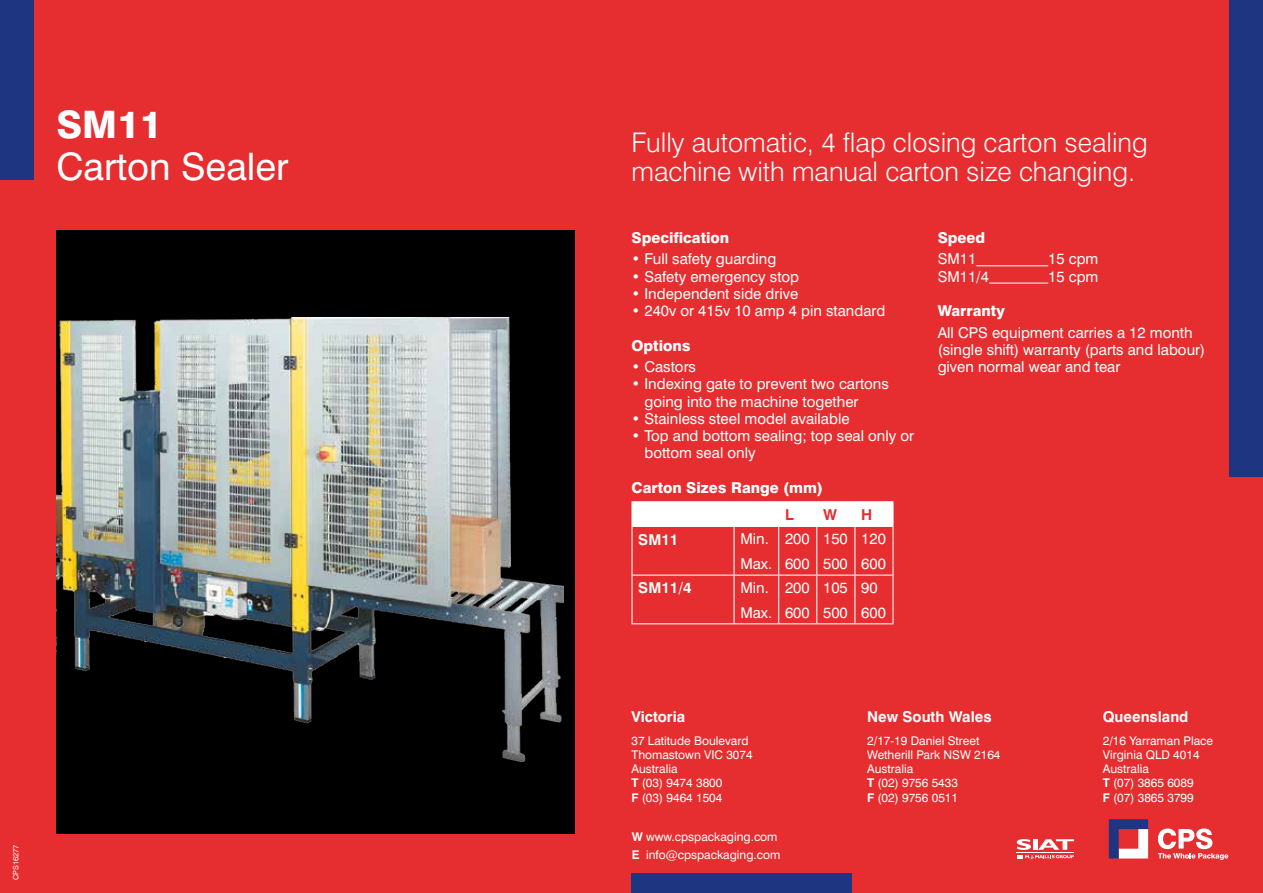
<style>
.page{position:relative;width:1263px;height:893px;background:#e62d2f}
.page>*{position:absolute;margin:0;border:0;box-sizing:border-box;transform-origin:0 0}
.t1{font:37.8px "Swiss 721 BT";color:#fff}
.t2{font:800 37.8px "Swiss 721 BT";color:#fff}
.t3{font:300 27px/29.2px "Swiss 721 BT";color:#fff}
.t4{font:15px/17.2px "Swiss 721 BT";color:#fff}
.t5{font:800 15px "Swiss 721 BT";color:#fff}
.t6{font:700 15px "Swiss 721 BT";color:#fff}
.t7{font:700 15px "Swiss 721 BT";color:#e62d2f}
.t8{font:12px/14.2px "Swiss 721 BT";color:#fff}
.t9{font:7.5px "Swiss 721 BT";color:#fff}
.s1{font-weight:700}
</style>
<div class="page">
<div style="left:0;top:0;width:34px;height:180px;background:#1e3582"></div>
<div style="left:1229px;top:0;width:34px;height:476px;background:#1e3582"></div>
<div style="left:631px;top:873px;width:221px;height:20px;background:#1e3582"></div>
<svg style="left:1158px;top:828px;width:70px;height:32px"></svg>
<svg style="left:1109px;top:819px;width:39px;height:39px"></svg>
<svg style="left:1017px;top:839px;width:57px;height:20px"></svg>
<div style="left:56px;top:231px;width:519px;height:603px;background:#000"></div>
<img style="left:56px;top:318px;width:507px;height:444px">
<hr style="left:631px;top:501px;width:103px;height:1px;background:#fff">
<hr style="left:734px;top:501px;width:45px;height:1px;background:#fff">
<hr style="left:779px;top:501px;width:38px;height:1px;background:#fff">
<hr style="left:817px;top:501px;width:38px;height:1px;background:#fff">
<hr style="left:855px;top:501px;width:38px;height:1px;background:#fff">
<hr style="left:631px;top:623px;width:103px;height:1px;background:#fff">
<hr style="left:734px;top:623px;width:45px;height:1px;background:#fff">
<hr style="left:779px;top:623px;width:38px;height:1px;background:#fff">
<hr style="left:817px;top:623px;width:38px;height:1px;background:#fff">
<hr style="left:855px;top:623px;width:38px;height:1px;background:#fff">
<svg style="left:631px;top:502px;width:262px;height:121px"></svg>
<hr style="left:976px;top:265px;width:72px;height:1px;background:#fff">
<hr style="left:989px;top:283px;width:59px;height:1px;background:#fff">
<h1 class="t2" style="left:56px;top:102px;width:107px">SM11</h1>
<h1 class="t1" style="left:56px;top:144px;width:234px">Carton Sealer</h1>
<p class="t9" style="left:11px;top:880px;width:37px;rotate:-90deg">CPS16277</p>
<h2 class="t3" style="left:631px;top:127px;width:518px">Fully automatic, 4 flap closing carton sealing machine with manual carton size changing.</h2>
<p class="t5" style="left:631px;top:228px;width:99px">Specification</p>
<p class="t4" style="left:631px;top:250px;width:146px">• Full safety guarding</p>
<p class="t4" style="left:631px;top:267px;width:169px">• Safety emergency stop</p>
<p class="t4" style="left:631px;top:285px;width:168px">• Independent side drive</p>
<p class="t4" style="left:631px;top:302px;width:255px">• 240v or 415v 10 amp 4 pin standard</p>
<p class="t5" style="left:631px;top:336px;width:61px">Options</p>
<p class="t4" style="left:631px;top:358px;width:66px">• Castors</p>
<p class="t4" style="left:644px;top:375px;width:246px;text-indent:-13px">• Indexing gate to prevent two cartons going into the machine together</p>
<p class="t4" style="left:631px;top:410px;width:220px">• Stainless steel model available</p>
<p class="t4" style="left:644px;top:427px;width:271px;text-indent:-13px">• Top and bottom sealing; top seal only or bottom seal only</p>
<p class="t5" style="left:631px;top:478px;width:193px">Carton Sizes Range (mm)</p>
<p class="t7" style="left:785px;top:506px;width:10px">L</p>
<p class="t7" style="left:823px;top:506px;width:16px">W</p>
<p class="t7" style="left:861px;top:506px;width:13px">H</p>
<p class="t6" style="left:638px;top:530px;width:42px">SM11</p>
<p class="t4" style="left:740px;top:527px;width:147px;line-height:24.3px">Min. 200 150 120<br>Max. 600 500 600</p>
<p class="t6" style="left:638px;top:579px;width:55px">SM11/4</p>
<p class="t4" style="left:740px;top:576px;width:147px;line-height:24.3px">Min. 200 105 90<br>Max. 600 500 600</p>
<p class="t5" style="left:938px;top:228px;width:49px">Speed</p>
<p class="t4" style="left:938px;top:250px;width:40px">SM11</p>
<p class="t4" style="left:1048px;top:250px;width:52px">15 cpm</p>
<p class="t4" style="left:938px;top:267px;width:53px">SM11/4</p>
<p class="t4" style="left:1048px;top:267px;width:52px">15 cpm</p>
<p class="t5" style="left:938px;top:302px;width:69px">Warranty</p>
<p class="t4" style="left:938px;top:323px;width:269px">All CPS equipment carries a 12 month (single shift) warranty (parts and labour) given normal wear and tear</p>
<p class="t6" style="left:631px;top:707px;width:55px">Victoria</p>
<p class="t8" style="left:631px;top:733px;width:123px">37 Latitude Boulevard<br>Thomastown VIC 3074<br>Australia<br><span class="s1">T</span> (03) 9474 3800<br><span class="s1">F</span> (03) 9464 1504</p>
<p class="t8" style="left:632px;top:827px;width:150px;line-height:18px"><span class="s1">W</span> www.cpspackaging.com<br><span class="s1">E</span> info@cpspackaging.com</p>
<p class="t6" style="left:867px;top:707px;width:126px">New South Wales</p>
<p class="t8" style="left:867px;top:733px;width:135px">2/17-19 Daniel Street<br>Wetherill Park NSW 2164<br>Australia<br><span class="s1">T</span> (02) 9756 5433<br><span class="s1">F</span> (02) 9756 0511</p>
<p class="t6" style="left:1103px;top:707px;width:87px">Queensland</p>
<p class="t8" style="left:1103px;top:733px;width:112px">2/16 Yarraman Place<br>Virginia QLD 4014<br>Australia<br><span class="s1">T</span> (07) 3865 6089<br><span class="s1">F</span> (07) 3865 3799</p>
</div>
